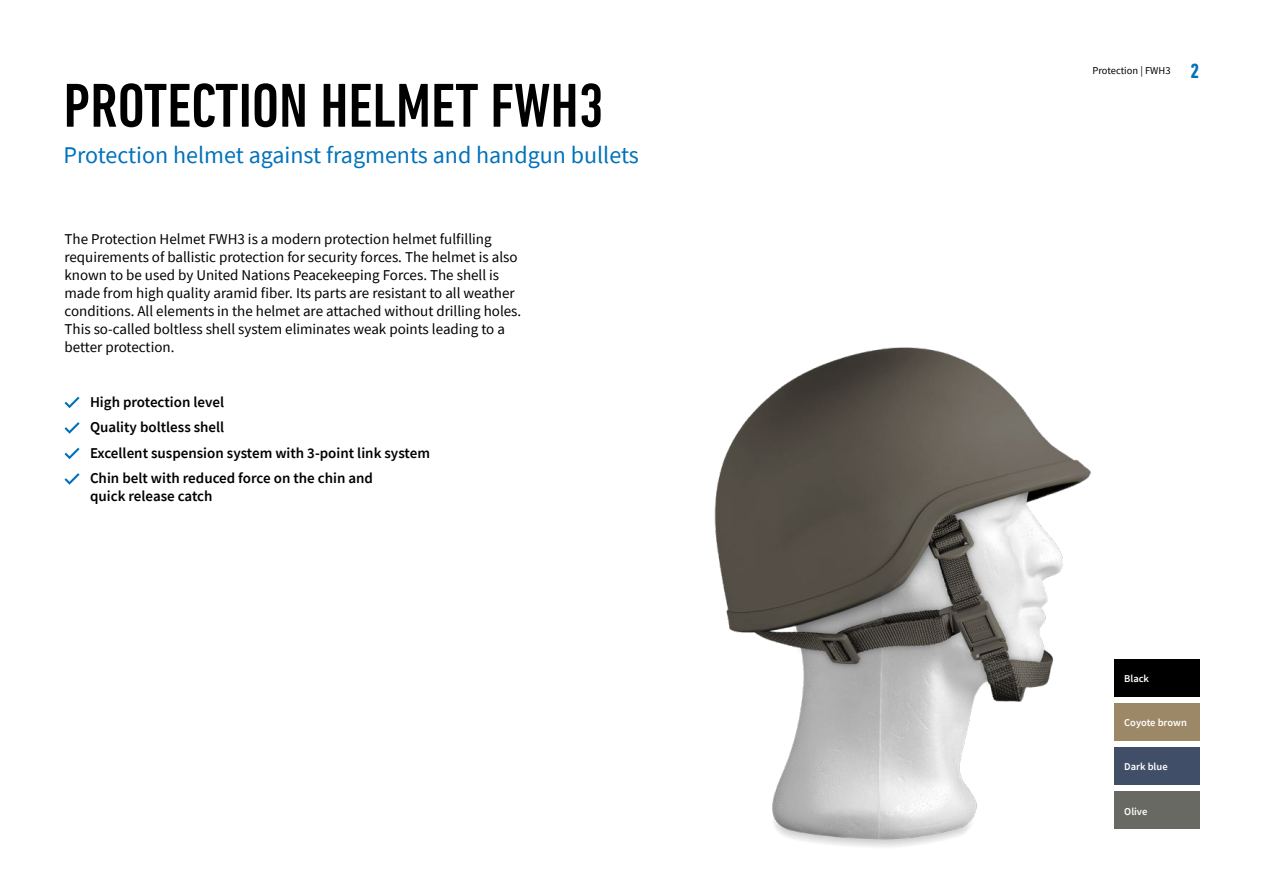
<style>
.page{position:relative;width:1263px;height:893px;background:#fff}
.page>*{position:absolute;margin:0;border:0;box-sizing:border-box;transform-origin:0 0}
.t1{font:500 condensed 63px "DIN Next LT Pro";color:#000}
.t2{font:24px "Source Sans Pro";color:#0072bc}
.t3{font:700 condensed 21px "DIN Next LT Pro";color:#0072bc}
.t4{font:15px/18px "Source Sans Pro";color:#000}
.t5{font:600 15px/25.5px "Source Sans Pro";color:#000}
.t6{font:600 10.5px "Source Sans Pro";color:#fff}
.t7{font:10.5px "Source Sans Pro";color:#000}
</style>
<div class="page">
<svg style="left:64px;top:397px;width:16px;height:11px"></svg>
<svg style="left:64px;top:422px;width:16px;height:12px"></svg>
<svg style="left:64px;top:448px;width:16px;height:11px"></svg>
<svg style="left:64px;top:473px;width:16px;height:12px"></svg>
<div style="left:1114px;top:659px;width:85px;height:38px;background:#000"></div>
<div style="left:1114px;top:703px;width:85px;height:38px;background:#9c8866"></div>
<div style="left:1114px;top:747px;width:85px;height:38px;background:#404e67"></div>
<div style="left:1114px;top:792px;width:85px;height:37px;background:#676962"></div>
<img style="left:714px;top:347px;width:417px;height:500px">
<h1 class="t1" style="left:64px;top:70px;width:542px">PROTECTION HELMET FWH3</h1>
<h2 class="t2" style="left:64px;top:139px;width:577px">Protection helmet against fragments and handgun bullets</h2>
<p class="t4" style="left:64px;top:230px;width:458px">The Protection Helmet FWH is3 a modern protection helmet fulfilling requirements of ballistic protection for security forces. The helmet is also known to be used by United Nations Peacekeeping Forces. The shell is made from high quality aramid fiber. Its parts are resistant to all weather conditions. All elements in the helmet are attached without drilling holes.<br>This so-called boltless shell system eliminates weak points leading to a better protection.</p>
<p class="t5" style="left:90px;top:389px;width:341px">High protection level<br>Quality boltless shell<br>Excellent suspension system with 3-point link system Chin belt with reduced force on the chin and</p>
<p class="t5" style="left:90px;top:483px;width:124px">quick release catch</p>
<p class="t7" style="left:1092px;top:64px;width:80px">Protection | FWH3</p>
<h3 class="t3" style="left:1190px;top:59px;width:10px">2</h3>
<p class="t6" style="left:1124px;top:672px;width:26px">Black</p>
<p class="t6" style="left:1124px;top:716px;width:64px">Coyote brown</p>
<p class="t6" style="left:1124px;top:760px;width:45px">Dark blue</p>
<p class="t6" style="left:1124px;top:804px;width:25px">Olive</p>
</div>
